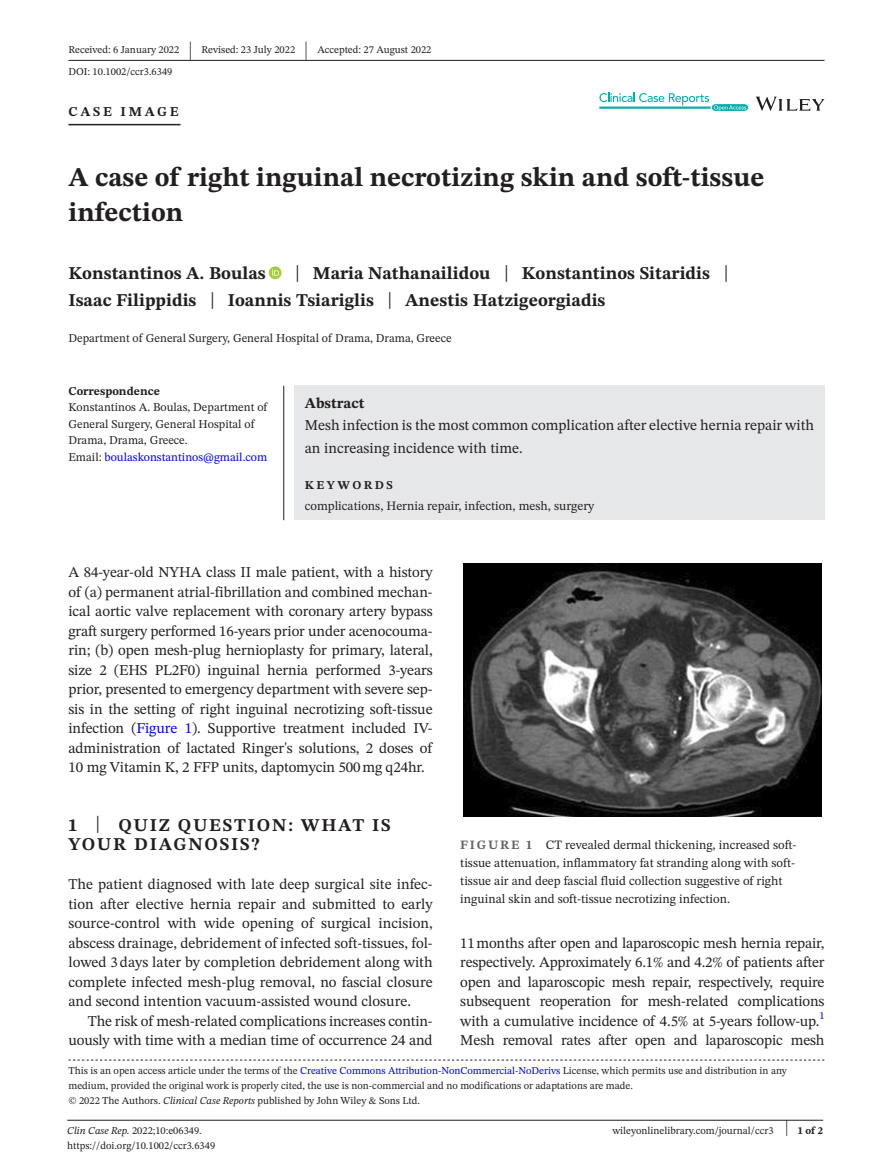
<style>
.page{position:relative;width:893px;height:1174px;background:#fff}
.page>*{position:absolute;margin:0;border:0;box-sizing:border-box;transform-origin:0 0}
.t1{font:700 27px/34.5px "STIX Two Text";color:#231f20}
.t2{font:25.65px "STIX Two Text";color:#231f20;scale:.49 1}
.t3{font:700 18px/27px "STIX Two Text";color:#231f20}
.t4{font:700 18px/19.5px "STIX Two Text";letter-spacing:.1em;color:#231f20}
.t5{font:15px/19.5px "STIX Two Text";letter-spacing:-.005em;color:#231f20;text-align:justify}
.t6{font:700 15px "STIX Two Text";color:#231f20}
.t7{font:700 13.5px "STIX Two Text";letter-spacing:.2em;color:#231f20}
.t8{font:12.75px/18px "STIX Two Text";color:#231f20}
.t9{font:12px/16.5px "STIX Two Text";color:#231f20}
.t10{font:700 12px "STIX Two Text";color:#231f20}
.t11{font:700 12px "STIX Two Text";letter-spacing:.2em;color:#231f20}
.t12{font:10.5px/15px "STIX Two Text";color:#231f20}
.t13{font:700 10.5px "STIX Two Text";color:#231f20}
.t14{font:10.5px "STIX Two Text";color:#00f}
.s1{font-weight:400;font-size:23.4px}
.s2{color:#00f}
.s3{font-weight:400;font-size:23.7px}
.s4{font-weight:700;color:#636366}
.s5{font-style:italic}
.s6{font-weight:400;font-size:22.2px}
</style>
<div class="page">
<hr style="left:67px;top:1119px;width:756px;height:1px;background:#231f20">
<svg style="left:756px;top:97px;width:68px;height:14px"></svg>
<svg style="left:599px;top:93px;width:149px;height:18px"></svg>
<hr style="left:68px;top:60px;width:756px;height:1px;background:#231f20">
<hr style="left:68px;top:124px;width:113px;height:1px;background:#231f20">
<svg style="left:269px;top:266px;width:13px;height:13px"></svg>
<svg style="left:272px;top:269px;width:7px;height:7px"></svg>
<svg style="left:68px;top:1059px;width:756px;height:1px"></svg>
<div style="left:294px;top:386px;width:530px;height:134px;background:#e6e7e9"></div>
<hr style="left:283px;top:386px;width:1px;height:134px;background:#231f20">
<img style="left:464px;top:564px;width:357px;height:252px">
<p class="t12" style="left:68px;top:42px;width:112px">Received: 6 January 2022</p>
<h2 class="t2" style="left:189px;top:32px;width:8px">|</h2>
<p class="t12" style="left:202px;top:42px;width:95px">Revised: 23 July 2022</p>
<h2 class="t2" style="left:305px;top:32px;width:8px">|</h2>
<p class="t12" style="left:317px;top:42px;width:116px">Accepted: 27 August 2022</p>
<p class="t12" style="left:68px;top:64px;width:105px">DOI: 10.1002/ccr3.6349</p>
<p class="t7" style="left:68px;top:101px;width:112px">CASE IMAGE</p>
<h1 class="t1" style="left:68px;top:161px;width:697px">A case of right inguinal necrotizing skin and soft-tissue infection</h1>
<p class="t3" style="left:68px;top:260px;width:662px;text-indent:227px"><span class="s1">|</span> Maria Nathanailidou <span class="s1">|</span> Konstantinos Sitaridis <span class="s1">|<br></span>Isaac Filippidis <span class="s1">|</span> Ioannis Tsiariglis <span class="s1">|</span> Anestis Hatzigeorgiadis</p>
<p class="t9" style="left:68px;top:330px;width:385px">Department of General Surgery, General Hospital of Drama, Drama, Greece</p>
<p class="t3" style="left:68px;top:260px;width:199px">Konstantinos A. Boulas</p>
<p class="t10" style="left:68px;top:382px;width:93px">Correspondence</p>
<p class="t9" style="left:68px;top:399px;width:200px">Konstantinos A. Boulas, Department of General Surgery, General Hospital of Drama, Drama, Greece.<br>Email: <span class="s2">boulaskonstantinos@gmail.com</span></p>
<p class="t6" style="left:305px;top:392px;width:61px">Abstract</p>
<p class="t5" style="left:305px;top:414px;width:511px;line-height:22.5px">Mesh infection is the most common complication after elective hernia repair with an increasing incidence with time.</p>
<p class="t11" style="left:305px;top:476px;width:90px">KEYWORDS</p>
<p class="t8" style="left:305px;top:496px;width:291px">complications, Hernia repair, infection, mesh, surgery</p>
<p class="t5" style="left:68px;top:562px;width:366px">A 84-year-old NYHA class II male patient, with a history of (a) permanent atrial-fibrillation and combined mechan&shy;ical aortic valve replacement with coronary artery bypass graft surgery performed 16-years prior under acenocouma&shy;rin; (b) open mesh-plug hernioplasty for primary, lateral, size 2 (EHS PL2F0) inguinal hernia performed 3-years prior, presented to emergency department with severe sep&shy;sis in the setting of right inguinal necrotizing soft-tissue infection (<span class="s2">Figure 1</span>). Supportive treatment included IV&shy;administration of lactated Ringer's solutions, 2 doses of 10 mg Vitamin K, 2 FFP units, daptomycin 500mg q24hr.</p>
<p class="t4" style="left:68px;top:815px;width:324px">1 <span class="s3">|</span> QUIZ QUESTION: WHAT IS<br>YOUR DIAGNOSIS?</p>
<p class="t5" style="left:68px;top:874px;width:366px">The patient diagnosed with late deep surgical site infec&shy;tion after elective hernia repair and submitted to early source-control with wide opening of surgical incision, abscess drainage, debridement of infected soft-tissues, fol&shy;lowed 3days later by completion debridement along with complete infected mesh-plug removal, no fascial closure and second intention vacuum-assisted wound closure.</p>
<p class="t5" style="left:68px;top:1011px;width:366px;text-align:right">The risk of mesh-related complications increases contin&shy;uously with time with a median time of occurrence 24 and</p>
<p class="t8" style="left:460px;top:835px;width:338px"><span class="s4">FIGURE 1</span> CT revealed dermal thickening, increased soft&shy;tissue attenuation, inflammatory fat stranding along with soft&shy;tissue air and deep fascial fluid collection suggestive of right inguinal skin and soft-tissue necrotizing infection.</p>
<p class="t5" style="left:460px;top:933px;width:366px">11months after open and laparoscopic mesh hernia repair, respectively. Approximately 6.1% and 4.2% of patients after open and laparoscopic mesh repair, respectively, require subsequent reoperation for mesh-related complications with a cumulative incidence of 4.5% at 5-years follow-up.</p>
<p class="t14" style="left:819px;top:1008px;width:7px">1</p>
<p class="t5" style="left:460px;top:1030px;width:366px">Mesh removal rates after open and laparoscopic mesh</p>
<p class="t12" style="left:68px;top:1063px;width:720px">This is an open access article under the terms of the <span class="s2">Creative Commons Attribution-NonCommercial-NoDerivs</span> License, which permits use and distribution in any medium, provided the original work is properly cited, the use is non-commercial and no modifications or adaptations are made.<br>© 2022 The Authors. <span class="s5">Clinical Case Reports</span> published by John Wiley &amp; Sons Ltd.</p>
<p class="t12" style="left:67px;top:1123px;width:136px"><span class="s5">Clin Case Rep.</span> 2022;10:e06349.</p>
<p class="t13" style="left:785px;top:1123px;width:39px"><span class="s6">|</span> 1 of 2</p>
<p class="t12" style="left:67px;top:1138px;width:150px">https://doi.org/10.1002/ccr3.6349</p>
<p class="t12" style="left:612px;top:1123px;width:163px">wileyonlinelibrary.com/journal/ccr3</p>
</div>
